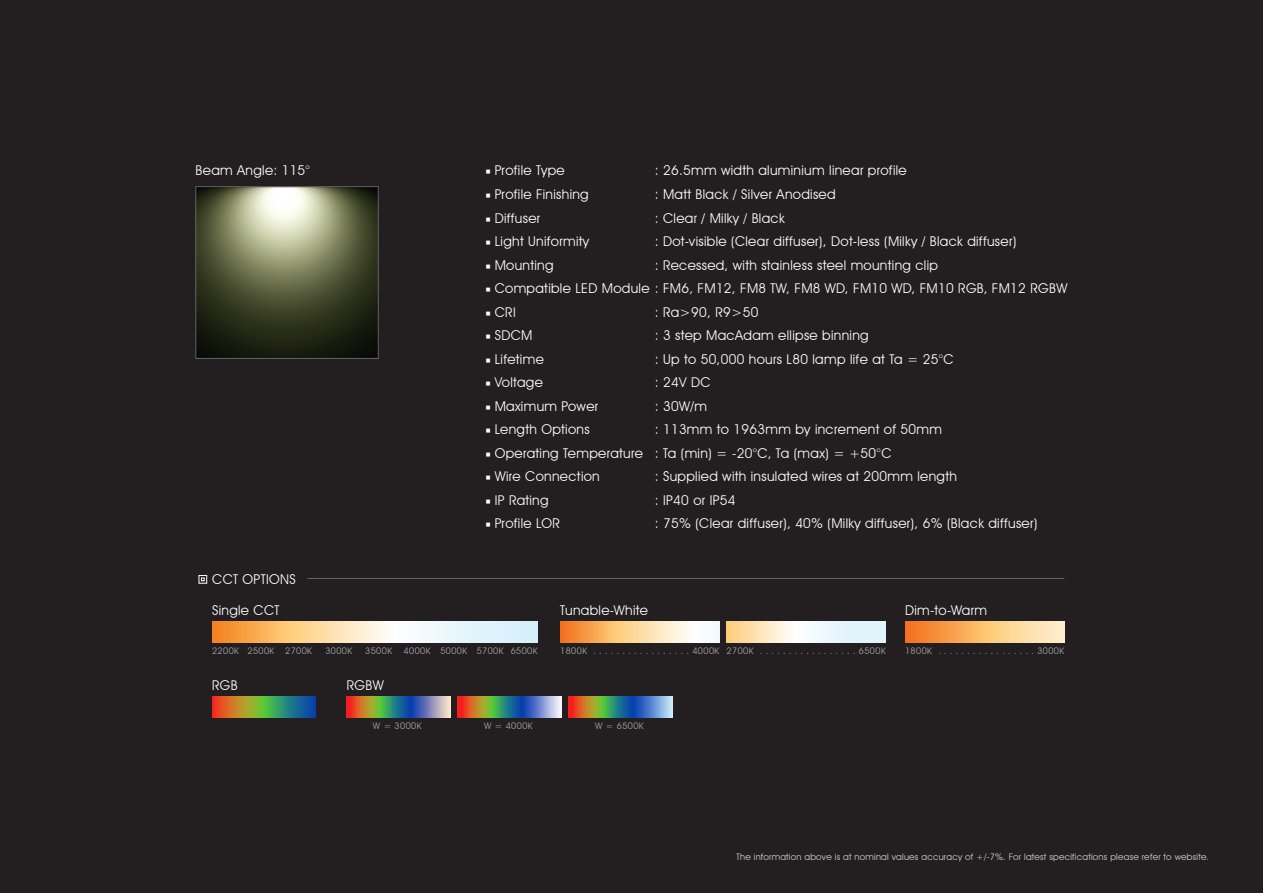
<style>
.page{position:relative;width:1263px;height:893px;background:#231f20}
.page>*{position:absolute;margin:0;border:0;box-sizing:border-box;transform-origin:0 0}
.t1{font:13.5px "Avant Garde IT Cby BT";letter-spacing:.025em;color:#fff}
.t2{font:9px "Avant Garde IT Cby BT";letter-spacing:.05em;color:#a8a9ad}
.t3{font:9px "Avant Garde IT Cby BT";letter-spacing:.025em;color:#d1d2d4}
.s1{font-family:"Minion Pro"}
</style>
<div class="page">
<img style="left:198px;top:188px;width:178px;height:169px">
<div style="left:196px;top:186px;width:182px;height:173px;border:1px solid #636366"></div>
<svg style="left:569px;top:696px;width:103px;height:21px;background:#6f8282"></svg>
<svg style="left:458px;top:696px;width:103px;height:21px;background:#7b8482"></svg>
<svg style="left:347px;top:696px;width:103px;height:21px;background:#7b8279"></svg>
<svg style="left:212px;top:696px;width:103px;height:21px;background:#718253"></svg>
<svg style="left:212px;top:621px;width:326px;height:21px;background:#f2ddbd"></svg>
<div style="left:199px;top:575px;width:8px;height:9px;border:1px solid #fff"></div>
<hr style="left:307px;top:578px;width:757px;height:1px;background:#636366">
<svg style="left:727px;top:621px;width:159px;height:21px;background:#f2efe0"></svg>
<svg style="left:560px;top:621px;width:159px;height:21px;background:#fbcf9d"></svg>
<div style="left:905px;top:621px;width:159px;height:21px;background:linear-gradient(to right,#f57817,#fffed2)"></div>
<p class="t1" style="left:196px;top:162px;width:116px">Beam Angle: 115°</p>
<p class="t1" style="left:212px;top:571px;width:85px">CCT OPTIONS</p>
<p class="t1" style="left:485px;top:162px;width:81px"><span class="s1">■</span> Profile Type</p>
<p class="t1" style="left:655px;top:162px;width:253px">: 26.5mm width aluminium linear profile</p>
<p class="t1" style="left:485px;top:186px;width:105px"><span class="s1">■</span> Profile Finishing</p>
<p class="t1" style="left:655px;top:186px;width:182px">: Matt Black / Silver Anodised</p>
<p class="t1" style="left:485px;top:210px;width:56px"><span class="s1">■</span> Diffuser</p>
<p class="t1" style="left:655px;top:210px;width:131px">: Clear / Milky / Black</p>
<p class="t1" style="left:485px;top:233px;width:105px"><span class="s1">■</span> Light Uniformity</p>
<p class="t1" style="left:655px;top:233px;width:363px">: Dot-visible (Clear diffuser), Dot-less (Milky / Black diffuser)</p>
<p class="t1" style="left:485px;top:257px;width:70px"><span class="s1">■</span> Mounting</p>
<p class="t1" style="left:655px;top:257px;width:285px">: Recessed, with stainless steel mounting clip</p>
<p class="t1" style="left:485px;top:280px;width:583px"><span class="s1">■</span> Compatible LED Module : FM6, FM12, FM8 TW, FM8 WD, FM10 WD, FM10 RGB, FM12 RGBW</p>
<p class="t1" style="left:485px;top:304px;width:32px"><span class="s1">■</span> CRI</p>
<p class="t1" style="left:655px;top:304px;width:105px">: Ra&gt;90, R9&gt;50</p>
<p class="t1" style="left:485px;top:327px;width:48px"><span class="s1">■</span> SDCM</p>
<p class="t1" style="left:655px;top:327px;width:215px">: 3 step MacAdam ellipse binning</p>
<p class="t1" style="left:485px;top:351px;width:60px"><span class="s1">■</span> Lifetime</p>
<p class="t1" style="left:655px;top:351px;width:300px">: Up to 50,000 hours L80 lamp life at Ta = 25°C</p>
<p class="t1" style="left:485px;top:374px;width:59px"><span class="s1">■</span> Voltage</p>
<p class="t1" style="left:655px;top:374px;width:57px">: 24V DC</p>
<p class="t1" style="left:485px;top:398px;width:114px"><span class="s1">■</span> Maximum Power</p>
<p class="t1" style="left:655px;top:398px;width:54px">: 30W/m</p>
<p class="t1" style="left:485px;top:421px;width:106px"><span class="s1">■</span> Length Options</p>
<p class="t1" style="left:655px;top:421px;width:289px">: 113mm to 1963mm by increment of 50mm</p>
<p class="t1" style="left:485px;top:445px;width:407px"><span class="s1">■</span> Operating Temperature : Ta (min) = -20°C, Ta (max) = +50°C</p>
<p class="t1" style="left:485px;top:468px;width:116px"><span class="s1">■</span> Wire Connection</p>
<p class="t1" style="left:655px;top:468px;width:304px">: Supplied with insulated wires at 200mm length</p>
<p class="t1" style="left:485px;top:492px;width:65px"><span class="s1">■</span> IP Rating</p>
<p class="t1" style="left:655px;top:492px;width:82px">: IP40 or IP54</p>
<p class="t1" style="left:485px;top:515px;width:76px"><span class="s1">■</span> Profile LOR</p>
<p class="t1" style="left:655px;top:515px;width:384px">: 75% (Clear diffuser), 40% (Milky diffuser), 6% (Black diffuser)</p>
<p class="t1" style="left:212px;top:602px;width:69px">Single CCT</p>
<p class="t2" style="left:212px;top:645px;width:101px">2200K 2500K 2700K</p>
<p class="t2" style="left:325px;top:645px;width:28px">3000K</p>
<p class="t2" style="left:365px;top:645px;width:28px">3500K</p>
<p class="t2" style="left:404px;top:645px;width:136px">4000K 5000K 5700K 6500K</p>
<p class="t1" style="left:212px;top:677px;width:27px">RGB</p>
<p class="t1" style="left:347px;top:677px;width:38px">RGBW</p>
<p class="t2" style="left:373px;top:720px;width:50px">W = 3000K</p>
<p class="t2" style="left:484px;top:720px;width:50px">W = 4000K</p>
<p class="t1" style="left:560px;top:602px;width:89px">Tunable-White</p>
<p class="t2" style="left:560px;top:645px;width:327px">1800K .................4000K 2700K .................6500K</p>
<p class="t1" style="left:905px;top:602px;width:83px">Dim-to-Warm</p>
<p class="t2" style="left:905px;top:645px;width:161px">1800K .................3000K</p>
<p class="t2" style="left:595px;top:720px;width:50px">W = 6500K</p>
<p class="t3" style="left:737px;top:852px;width:474px">The information above is at nominal values accuracy of +/-7%. For latest specifications please refer to website.</p>
</div>
